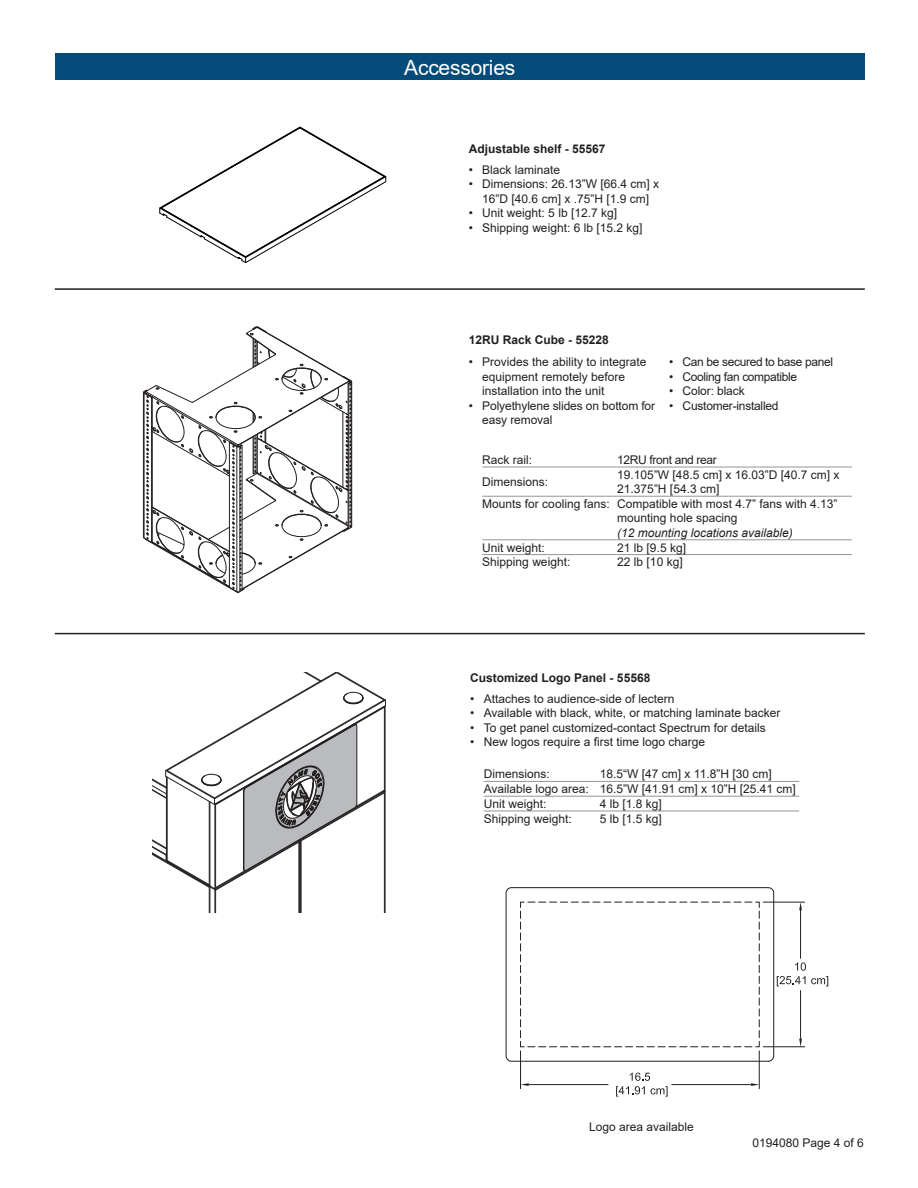
<style>
.page{position:relative;width:918px;height:1188px;background:#fff}
.page>*{position:absolute;margin:0;border:0;box-sizing:border-box;transform-origin:0 0}
.t1{font:21px "Arial";letter-spacing:-.01em;color:#fff}
.Arial{font:12px/14.4px "Arial";color:#231f20}
.Bulleted_list{font:12px/14.4px "Arial";color:#231f20}
.t2{font:700 12px "Arial";color:#231f20}
.Arial-2{font:12px "Arial";letter-spacing:-.03em;color:#231f20}
.Arial-3{font:italic 12px "Arial";color:#231f20}
.Arial-4{font:12px "Arial";letter-spacing:-.02em;color:#231f20}
</style>
<div class="page">
<svg style="left:152px;top:673px;width:234px;height:239px"></svg>
<svg style="left:143px;top:326px;width:210px;height:268px"></svg>
<svg style="left:159px;top:127px;width:227px;height:136px"></svg>
<svg style="left:505px;top:887px;width:270px;height:175px"></svg>
<svg style="left:520px;top:901px;width:240px;height:147px"></svg>
<svg style="left:767px;top:1055px;width:8px;height:7px"></svg>
<hr style="left:763px;top:902px;width:42px;height:1px;background:#231f20">
<hr style="left:763px;top:1046px;width:42px;height:1px;background:#231f20">
<hr style="left:800px;top:910px;width:1px;height:48px;background:#231f20">
<hr style="left:800px;top:991px;width:1px;height:48px;background:#231f20">
<svg style="left:799px;top:902px;width:3px;height:8px"></svg>
<svg style="left:799px;top:1039px;width:3px;height:8px"></svg>
<svg style="left:777px;top:962px;width:51px;height:24px"></svg>
<hr style="left:759px;top:1051px;width:1px;height:38px;background:#231f20">
<hr style="left:520px;top:1051px;width:1px;height:38px;background:#231f20">
<hr style="left:672px;top:1084px;width:79px;height:1px;background:#231f20">
<hr style="left:529px;top:1084px;width:79px;height:1px;background:#231f20">
<svg style="left:751px;top:1083px;width:8px;height:3px"></svg>
<svg style="left:521px;top:1083px;width:8px;height:3px"></svg>
<svg style="left:616px;top:1073px;width:52px;height:24px"></svg>
<div style="left:55px;top:54px;width:810px;height:26px;background:#034c7a"></div>
<hr style="left:484px;top:781px;width:116px;height:1px;background:#939598">
<hr style="left:600px;top:781px;width:199px;height:1px;background:#939598">
<hr style="left:484px;top:796px;width:116px;height:1px;background:#939598">
<hr style="left:600px;top:796px;width:199px;height:1px;background:#939598">
<hr style="left:484px;top:811px;width:116px;height:1px;background:#939598">
<hr style="left:600px;top:811px;width:199px;height:1px;background:#939598">
<hr style="left:482px;top:467px;width:135px;height:1px;background:#939598">
<hr style="left:617px;top:467px;width:235px;height:1px;background:#939598">
<hr style="left:482px;top:496px;width:135px;height:1px;background:#939598">
<hr style="left:617px;top:496px;width:235px;height:1px;background:#939598">
<hr style="left:482px;top:539px;width:135px;height:1px;background:#939598">
<hr style="left:617px;top:539px;width:235px;height:1px;background:#939598">
<hr style="left:482px;top:554px;width:135px;height:1px;background:#939598">
<hr style="left:617px;top:554px;width:235px;height:1px;background:#939598">
<hr style="left:55px;top:288px;width:810px;height:2px;background:#231f20">
<hr style="left:55px;top:633px;width:810px;height:1px;background:#231f20">
<p class="t1" style="left:404px;top:53px;width:113px">Accessories</p>
<p class="t2" style="left:469px;top:140px;width:138px">Adjustable shelf - 55567</p>
<p class="Arial" style="left:469px;top:163px;width:93px">• Black laminate</p>
<p class="Arial" style="left:469px;top:177px;width:192px;text-align:center">• Dimensions: 26.13”W [66.4 cm] x<br>16”D [40.6 cm] x .75”H [1.9 cm]</p>
<p class="Arial" style="left:469px;top:206px;width:150px">• Unit weight: 5 lb [12.7 kg]</p>
<p class="Arial" style="left:469px;top:220px;width:175px">• Shipping weight: 6 lb [15.2 kg]</p>
<p class="t2" style="left:469px;top:332px;width:142px">12RU Rack Cube - 55228</p>
<p class="Arial" style="left:482px;top:355px;width:166px;text-indent:-14px">• Provides the ability to integrate equipment remotely before installation into the unit</p>
<p class="Arial" style="left:482px;top:398px;width:174px;text-indent:-14px">• Polyethylene slides on bottom for easy removal</p>
<p class="Arial-2" style="left:669px;top:354px;width:165px">• Can be secured to base panel</p>
<p class="Arial-2" style="left:669px;top:368px;width:129px">• Cooling fan compatible</p>
<p class="Arial" style="left:669px;top:384px;width:77px">• Color: black</p>
<p class="Arial-4" style="left:669px;top:397px;width:111px">• Customer-installed</p>
<p class="Arial" style="left:482px;top:453px;width:52px">Rack rail:</p>
<p class="Arial-2" style="left:617px;top:452px;width:101px">12RU front and rear</p>
<p class="Arial" style="left:482px;top:475px;width:68px">Dimensions:</p>
<p class="Bulleted_list" style="left:617px;top:467px;width:224px">19.105”W [48.5 cm] x 16.03”D [40.7 cm] x<br>21.375”H [54.3 cm]</p>
<p class="Arial" style="left:482px;top:496px;width:129px">Mounts for cooling fans:</p>
<p class="Arial" style="left:617px;top:496px;width:222px">Compatible with most 4.7” fans with 4.13” mounting hole spacing</p>
<p class="Arial-3" style="left:617px;top:525px;width:177px">(12 mounting locations available)</p>
<p class="Arial" style="left:482px;top:540px;width:64px">Unit weight:</p>
<p class="Arial" style="left:617px;top:540px;width:70px">21 lb [9.5 kg]</p>
<p class="Arial" style="left:482px;top:555px;width:90px">Shipping weight:</p>
<p class="Arial" style="left:617px;top:555px;width:67px">22 lb [10 kg]</p>
<p class="t2" style="left:470px;top:669px;width:182px">Customized Logo Panel - 55568</p>
<p class="Arial" style="left:470px;top:692px;width:206px">• Attaches to audience-side of lectern</p>
<p class="Arial" style="left:470px;top:706px;width:312px">• Available with black, white, or matching laminate backer</p>
<p class="Arial" style="left:470px;top:720px;width:297px">• To get panel customized-contact Spectrum for details</p>
<p class="Arial" style="left:470px;top:735px;width:236px">• New logos require a first time logo charge</p>
<p class="Arial" style="left:484px;top:767px;width:68px">Dimensions:</p>
<p class="Bulleted_list" style="left:600px;top:767px;width:173px">18.5“W [47 cm] x 11.8”H [30 cm]</p>
<p class="Arial" style="left:484px;top:782px;width:107px">Available logo area:</p>
<p class="Bulleted_list" style="left:600px;top:782px;width:198px">16.5”W [41.91 cm] x 10”H [25.41 cm]</p>
<p class="Arial" style="left:484px;top:796px;width:64px">Unit weight:</p>
<p class="Arial" style="left:600px;top:796px;width:64px">4 lb [1.8 kg]</p>
<p class="Arial" style="left:484px;top:811px;width:90px">Shipping weight:</p>
<p class="Arial" style="left:600px;top:811px;width:64px">5 lb [1.5 kg]</p>
<p class="Arial" style="left:589px;top:1119px;width:106px">Logo area available</p>
<p class="Arial" style="left:753px;top:1136px;width:113px">0194080 Page 4 of 6</p>
</div>
